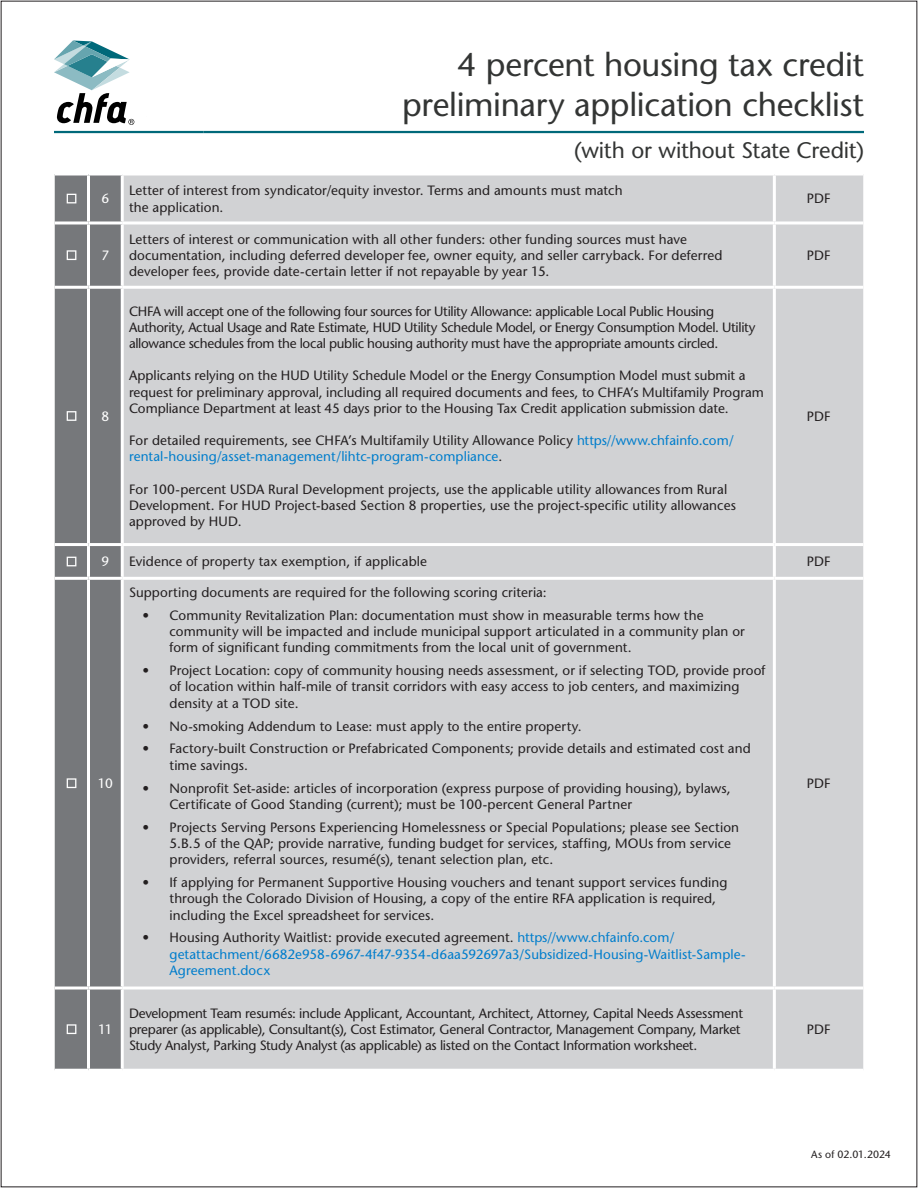
<style>
.page{position:relative;width:918px;height:1188px;background:#fff}
.page>*{position:absolute;margin:0;border:0;box-sizing:border-box;transform-origin:0 0}
.t1{font:500 33px/39.6px "Stone Sans Std";letter-spacing:-.01em;color:#333534;text-align:right}
.t2{font:500 22.5px "Stone Sans Std";letter-spacing:-.01em;color:#333534}
.table_center_form{font:500 13.5px/16.2px "Stone Sans Std";letter-spacing:.005em;color:#231f20}
.table_center_form-2{font:500 13.5px/16.2px "Stone Sans Std";letter-spacing:.005em;color:#007dcc}
.table_center_form-3{font:500 13.5px/16.2px "Stone Sans Std";letter-spacing:-.025em;color:#231f20}
.table_center_form-4{font:500 13.5px/16.2px "Stone Sans Std";letter-spacing:-.015em;color:#231f20}
.table_head_sub_number{font:500 13.5px "Stone Sans Std";color:#fff}
.NumberCol_FormTable{font:500 13.5px "Stone Sans Std";color:#fff}
.basic_indent{font:500 10.5px "Stone Sans Std";letter-spacing:-.01em;color:#231f20}
.s1{color:#231f20}
</style>
<div class="page">
<hr style="left:54px;top:131px;width:149px;height:2px;background:#00697a">
<hr style="left:203px;top:131px;width:661px;height:2px;background:#00697a">
<svg style="left:54px;top:40px;width:80px;height:85px"></svg>
<div style="left:55px;top:176px;width:66px;height:893px;background:#76787b"></div>
<div style="left:124px;top:176px;width:739px;height:893px;background:#d1d2d4"></div>
<svg style="left:55px;top:175px;width:32px;height:1px"></svg>
<svg style="left:88px;top:174px;width:33px;height:2px"></svg>
<hr style="left:55px;top:221px;width:33px;height:3px;background:#fff">
<hr style="left:88px;top:221px;width:34px;height:3px;background:#fff">
<hr style="left:55px;top:286px;width:33px;height:3px;background:#fff">
<hr style="left:88px;top:286px;width:34px;height:3px;background:#fff">
<hr style="left:55px;top:543px;width:33px;height:3px;background:#fff">
<hr style="left:88px;top:543px;width:34px;height:3px;background:#fff">
<hr style="left:55px;top:577px;width:33px;height:3px;background:#fff">
<hr style="left:88px;top:577px;width:34px;height:3px;background:#fff">
<hr style="left:55px;top:987px;width:33px;height:3px;background:#fff">
<hr style="left:88px;top:987px;width:34px;height:3px;background:#fff">
<hr style="left:87px;top:175px;width:3px;height:46px;background:#fff">
<hr style="left:87px;top:224px;width:3px;height:62px;background:#fff">
<hr style="left:87px;top:289px;width:3px;height:254px;background:#fff">
<hr style="left:87px;top:546px;width:3px;height:31px;background:#fff">
<hr style="left:87px;top:580px;width:3px;height:407px;background:#fff">
<hr style="left:87px;top:990px;width:3px;height:79px;background:#fff">
<svg style="left:124px;top:175px;width:649px;height:1px"></svg>
<svg style="left:774px;top:174px;width:89px;height:2px"></svg>
<hr style="left:773px;top:175px;width:3px;height:46px;background:#fff">
<hr style="left:122px;top:221px;width:652px;height:3px;background:#fff">
<hr style="left:774px;top:221px;width:89px;height:3px;background:#fff">
<hr style="left:773px;top:224px;width:3px;height:62px;background:#fff">
<hr style="left:122px;top:286px;width:652px;height:3px;background:#fff">
<hr style="left:774px;top:286px;width:89px;height:3px;background:#fff">
<hr style="left:773px;top:289px;width:3px;height:254px;background:#fff">
<hr style="left:122px;top:543px;width:652px;height:3px;background:#fff">
<hr style="left:774px;top:543px;width:89px;height:3px;background:#fff">
<hr style="left:773px;top:546px;width:3px;height:31px;background:#fff">
<hr style="left:122px;top:577px;width:652px;height:3px;background:#fff">
<hr style="left:774px;top:577px;width:89px;height:3px;background:#fff">
<hr style="left:773px;top:580px;width:3px;height:407px;background:#fff">
<hr style="left:122px;top:987px;width:652px;height:3px;background:#fff">
<hr style="left:774px;top:987px;width:89px;height:3px;background:#fff">
<hr style="left:773px;top:990px;width:3px;height:79px;background:#fff">
<svg style="left:67px;top:194px;width:9px;height:9px"></svg>
<svg style="left:67px;top:250px;width:9px;height:10px"></svg>
<svg style="left:67px;top:411px;width:9px;height:10px"></svg>
<svg style="left:67px;top:557px;width:9px;height:9px"></svg>
<svg style="left:67px;top:778px;width:9px;height:10px"></svg>
<svg style="left:67px;top:1024px;width:9px;height:10px"></svg>
<h1 class="t1" style="left:402px;top:45px;width:463px">4 percent housing tax credit preliminary application checklist</h1>
<h2 class="t2" style="left:574px;top:137px;width:291px">(with or without State Credit)</h2>
<p class="table_head_sub_number" style="left:102px;top:191px;width:9px">6</p>
<p class="table_center_form" style="left:129px;top:183px;width:495px">Letter of interest from syndicator/equity investor. Terms and amounts must match the application.</p>
<p class="table_center_form" style="left:807px;top:191px;width:25px">PDF</p>
<p class="table_head_sub_number" style="left:102px;top:247px;width:9px">7</p>
<p class="table_center_form" style="left:129px;top:231px;width:595px">Letters of interest or communication with all other funders: other funding sources must have documentation, including deferred developer fee, owner equity, and seller carryback. For deferred developer fees, provide date-certain letter if not repayable by year 15.</p>
<p class="table_center_form" style="left:807px;top:247px;width:25px">PDF</p>
<p class="table_head_sub_number" style="left:102px;top:408px;width:9px">8</p>
<p class="table_center_form-3" style="left:129px;top:303px;width:628px">CHFA will accept one of the following four sources for Utility Allowance: applicable Local Public Housing<br>Authority, Actual Usage and Rate Estimate, HUD Utility Schedule Model, or Energy Consumption Model. Utility allowance schedules from the local public housing authority must have the appropriate amounts circled.</p>
<p class="table_center_form" style="left:129px;top:368px;width:636px">Applicants relying on the HUD Utility Schedule Model or the Energy Consumption Model must submit a request for preliminary approval, including all required documents and fees, to CHFA’s Multifamily Program<br>Compliance Department at least 45 days prior to the Housing Tax Credit application submission date.</p>
<p class="table_center_form-2" style="left:129px;top:432px;width:607px"><span class="s1">For detailed requirements, see CHFA’s Multifamily Utility Allowance Policy</span> https//www.chfainfo.com/ rental-housing/asset-management/lihtc-program-compliance<span class="s1">.</span></p>
<p class="table_center_form" style="left:129px;top:481px;width:609px">For 100-percent USDA Rural Development projects, use the applicable utility allowances from Rural<br>Development. For HUD Project-based Section 8 properties, use the project-specific utility allowances approved by HUD.</p>
<p class="table_center_form" style="left:807px;top:408px;width:25px">PDF</p>
<p class="table_head_sub_number" style="left:102px;top:554px;width:9px">9</p>
<p class="table_center_form" style="left:129px;top:554px;width:300px">Evidence of property tax exemption, if applicable</p>
<p class="table_center_form" style="left:807px;top:554px;width:25px">PDF</p>
<p class="table_head_sub_number" style="left:98px;top:775px;width:16px">10</p>
<p class="NumberCol_FormTable" style="left:98px;top:1021px;width:16px">11</p>
<p class="table_center_form" style="left:129px;top:584px;width:419px">Supporting documents are required for the following scoring criteria:</p>
<p class="table_center_form" style="left:170px;top:607px;width:577px;text-indent:-27px">• Community Revitalization Plan: documentation must show in measurable terms how the community will be impacted and include municipal support articulated in a community plan or form of significant funding commitments from the local unit of government.</p>
<p class="table_center_form" style="left:170px;top:662px;width:598px;text-indent:-27px">• Project Location: copy of community housing needs assessment, or if selecting TOD, provide proof of location within half-mile of transit corridors with easy access to job centers, and maximizing density at a TOD site.</p>
<p class="table_center_form" style="left:142px;top:718px;width:441px">• No-smoking Addendum to Lease: must apply to the entire property.</p>
<p class="table_center_form" style="left:170px;top:741px;width:583px;text-indent:-27px">• Factory-built Construction or Prefabricated Components; provide details and estimated cost and time savings.</p>
<p class="table_center_form" style="left:170px;top:780px;width:563px;text-indent:-27px">• Nonprofit Set-aside: articles of incorporation (express purpose of providing housing), bylaws,<br>Certificate of Good Standing (current); must be 100-percent General Partner</p>
<p class="table_center_form" style="left:170px;top:819px;width:571px;text-indent:-27px">• Projects Serving Persons Experiencing Homelessness or Special Populations; please see Section<br>5.B.5 of the QAP; provide narrative, funding budget for services, staffing, MOUs from service providers, referral sources, resumé(s), tenant selection plan, etc.</p>
<p class="table_center_form" style="left:170px;top:874px;width:559px;text-indent:-27px">• If applying for Permanent Supportive Housing vouchers and tenant support services funding through the Colorado Division of Housing, a copy of the entire RFA application is required, including the Excel spreadsheet for services.</p>
<p class="table_center_form-2" style="left:170px;top:930px;width:578px;text-indent:-27px"><span class="s1">• Housing Authority Waitlist: provide executed agreement.</span> https//www.chfainfo.com/ getattachment/6682e958-6967-4f47-9354-d6aa592697a3/Subsidized-Housing-Waitlist-Sample-<br>Agreement.docx</p>
<p class="table_center_form-4" style="left:129px;top:1005px;width:616px">Development Team resumés: include Applicant, Accountant, Architect, Attorney, Capital Needs Assessment preparer (as applicable), Consultant(s), Cost Estimator, General Contractor, Management Company, Market<br>Study Analyst, Parking Study Analyst (as applicable) as listed on the Contact Information worksheet.</p>
<p class="table_center_form" style="left:807px;top:775px;width:25px">PDF</p>
<p class="table_center_form" style="left:807px;top:1021px;width:25px">PDF</p>
<p class="basic_indent" style="left:811px;top:1148px;width:81px">As of 02.01.2024</p>
</div>
